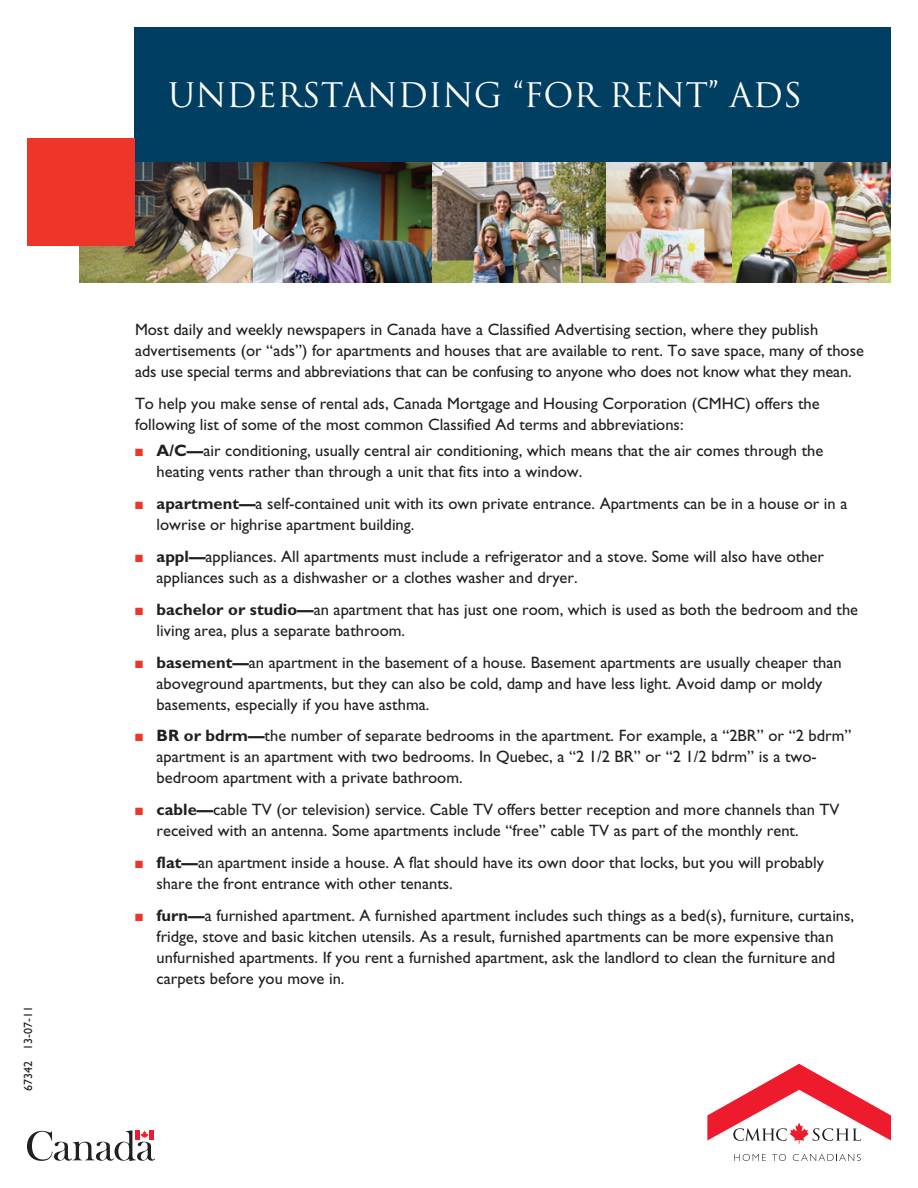
<style>
.page{position:relative;width:918px;height:1188px;background:#fff}
.page>*{position:absolute;margin:0;border:0;box-sizing:border-box;transform-origin:0 0}
.t1{font:33px "Trajan Pro";color:#fff}
.t2{font:16.5px/21px "Gill Sans Std";color:#231f20}
.t3{font:12px "Gill Sans Std";color:#231f20}
.s1{color:#ee3529}
.s2{font-weight:700}
</style>
<div class="page">
<div style="left:135px;top:27px;width:756px;height:135px;background:#003f61"></div>
<img style="left:80px;top:162px;width:174px;height:121px">
<img style="left:254px;top:162px;width:178px;height:121px">
<img style="left:432px;top:162px;width:175px;height:121px">
<img style="left:607px;top:162px;width:126px;height:121px">
<img style="left:733px;top:162px;width:158px;height:121px">
<div style="left:27px;top:138px;width:108px;height:108px;background:#ee3529"></div>
<svg style="left:27px;top:1130px;width:128px;height:31px"></svg>
<svg style="left:707px;top:1064px;width:184px;height:80px"></svg>
<svg style="left:734px;top:1154px;width:32px;height:7px"></svg>
<svg style="left:772px;top:1154px;width:14px;height:7px"></svg>
<svg style="left:793px;top:1154px;width:68px;height:7px"></svg>
<p class="t3" style="left:21px;top:1091px;width:86px;rotate:-90deg">67342 13-07-11</p>
<h1 class="t1" style="left:168px;top:74px;width:635px">UNDERSTANDING “FOR RENT” ADS</h1>
<p class="t2" style="left:135px;top:319px;width:731px">Most daily and weekly newspapers in Canada have a Classified Advertising section, where they publish advertisements (or “ads”) for apartments and houses that are available to rent. To save space, many of those ads use special terms and abbreviations that can be confusing to anyone who does not know what they mean.</p>
<p class="t2" style="left:135px;top:393px;width:686px">To help you make sense of rental ads, Canada Mortgage and Housing Corporation (CMHC) offers the following list of some of the most common Classified Ad terms and abbreviations:</p>
<p class="t2" style="left:157px;top:440px;width:668px;text-indent:-22px"><span class="s1">■</span> <span class="s2">A/C—</span>air conditioning, usually central air conditioning, which means that the air comes through the heating vents rather than through a unit that fits into a window.</p>
<p class="t2" style="left:157px;top:493px;width:692px;text-indent:-22px"><span class="s1">■</span> <span class="s2">apartment—</span>a self-contained unit with its own private entrance. Apartments can be in a house or in a lowrise or highrise apartment building.</p>
<p class="t2" style="left:157px;top:546px;width:669px;text-indent:-22px"><span class="s1">■</span> <span class="s2">appl—</span>appliances. All apartments must include a refrigerator and a stove. Some will also have other appliances such as a dishwasher or a clothes washer and dryer.</p>
<p class="t2" style="left:157px;top:599px;width:703px;text-indent:-22px"><span class="s1">■</span> <span class="s2">bachelor or studio—</span>an apartment that has just one room, which is used as both the bedroom and the living area, plus a separate bathroom.</p>
<p class="t2" style="left:157px;top:652px;width:687px;text-indent:-22px"><span class="s1">■</span> <span class="s2">basement—</span>an apartment in the basement of a house. Basement apartments are usually cheaper than aboveground apartments, but they can also be cold, damp and have less light. Avoid damp or moldy basements, especially if you have asthma.</p>
<p class="t2" style="left:157px;top:725px;width:697px;text-indent:-22px"><span class="s1">■</span> <span class="s2">BR or bdrm—</span>the number of separate bedrooms in the apartment. For example, a “2BR” or “2 bdrm” apartment is an apartment with two bedrooms. In Quebec, a “2 1/2 BR” or “2 1/2 bdrm” is a two&shy;bedroom apartment with a private bathroom.</p>
<p class="t2" style="left:157px;top:799px;width:684px;text-indent:-22px"><span class="s1">■</span> <span class="s2">cable—</span>cable TV (or television) service. Cable TV offers better reception and more channels than TV received with an antenna. Some apartments include “free” cable TV as part of the monthly rent.</p>
<p class="t2" style="left:157px;top:852px;width:669px;text-indent:-22px"><span class="s1">■</span> <span class="s2">flat—</span>an apartment inside a house. A flat should have its own door that locks, but you will probably share the front entrance with other tenants.</p>
<p class="t2" style="left:157px;top:905px;width:699px;text-indent:-22px"><span class="s1">■</span> <span class="s2">furn—</span>a furnished apartment. A furnished apartment includes such things as a bed(s), furniture, curtains, fridge, stove and basic kitchen utensils. As a result, furnished apartments can be more expensive than unfurnished apartments. If you rent a furnished apartment, ask the landlord to clean the furniture and carpets before you move in.</p>
</div>
